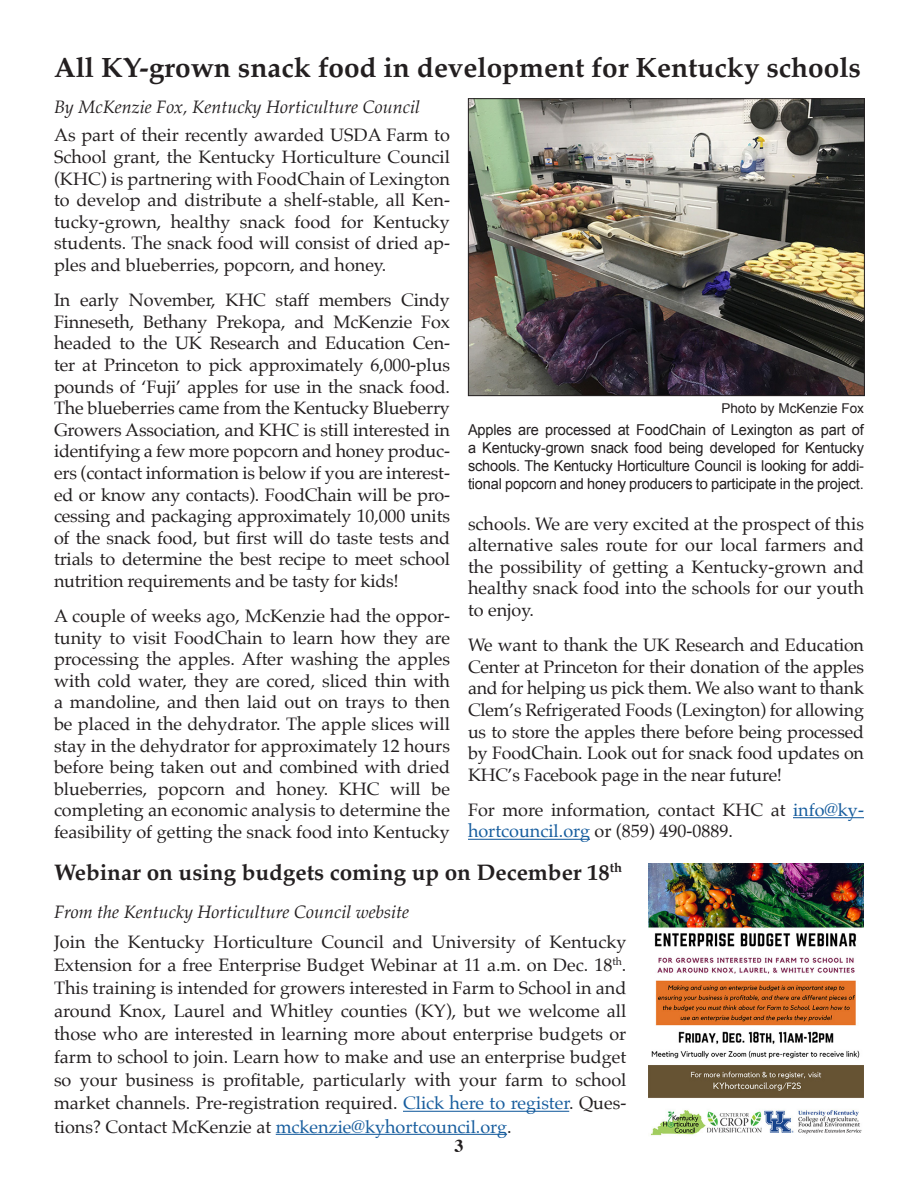
<style>
.page{position:relative;width:918px;height:1188px;background:#fff}
.page>*{position:absolute;margin:0;border:0;box-sizing:border-box;transform-origin:0 0}
.t1{font:700 27.9px "Palatino";color:#231f20}
.t2{font:700 22.5px "Palatino";color:#231f20}
.t3{font:18px/21.6px "Palatino";color:#231f20;text-align:justify}
.t4{font:italic 18px "Palatino";color:#231f20}
.t5{font:700 18px "Times";color:#231f20}
.t6{font:15px/18px "Arial";letter-spacing:-.01em;color:#231f20;text-align:justify}
.t7{font:13.5px "Arial";color:#231f20}
.s1{color:#175d9e}
</style>
<div class="page">
<hr style="left:793px;top:817px;width:71px;height:1px;background:#175d9e">
<hr style="left:468px;top:839px;width:122px;height:1px;background:#175d9e">
<img style="left:470px;top:100px;width:393px;height:294px">
<div style="left:468px;top:98px;width:397px;height:298px;border:1px solid #231f20"></div>
<hr style="left:403px;top:1111px;width:166px;height:1px;background:#175d9e">
<hr style="left:276px;top:1134px;width:231px;height:1px;background:#175d9e">
<img style="left:648px;top:863px;width:216px;height:273px">
<p class="t1" style="left:54px;top:44px;width:809px">All KY-grown snack food in development for Kentucky schools</p>
<p class="t4" style="left:54px;top:92px;width:368px">By McKenzie Fox, Kentucky Horticulture Council</p>
<p class="t3" style="left:54px;top:124px;width:398px">As part of their recently awarded USDA Farm to School grant, the Kentucky Horticulture Council (KHC) is partnering with FoodChain of Lexington to develop and distribute a shelf-stable, all Ken&shy;tucky-grown, healthy snack food for Kentucky students. The snack food will consist of dried ap&shy;ples and blueberries, popcorn, and honey.</p>
<p class="t3" style="left:54px;top:289px;width:398px">In early November, KHC staff members Cindy Finneseth, Bethany Prekopa, and McKenzie Fox headed to the UK Research and Education Cen&shy;ter at Princeton to pick approximately 6,000-plus pounds of ‘Fuji’ apples for use in the snack food.<br>The blueberries came from the Kentucky Blueberry Growers Association, and KHC is still interested in identifying a few more popcorn and honey produc&shy;ers (contact information is below if you are interest&shy;ed or know any contacts). FoodChain will be pro&shy;cessing and packaging approximately 10,000 units of the snack food, but first will do taste tests and trials to determine the best recipe to meet school nutrition requirements and be tasty for kids!</p>
<p class="t3" style="left:54px;top:605px;width:398px">A couple of weeks ago, McKenzie had the oppor&shy;tunity to visit FoodChain to learn how they are processing the apples. After washing the apples with cold water, they are cored, sliced thin with a mandoline, and then laid out on trays to then be placed in the dehydrator. The apple slices will stay in the dehydrator for approximately 12 hours before being taken out and combined with dried blueberries, popcorn and honey. KHC will be completing an economic analysis to determine the feasibility of getting the snack food into Kentucky</p>
<p class="t7" style="left:721px;top:399px;width:144px">Photo by McKenzie Fox</p>
<p class="t6" style="left:468px;top:421px;width:397px">Apples are processed at FoodChain of Lexington as part of a Kentucky-grown snack food being developed for Kentucky schools. The Kentucky Horticulture Council is looking for addi&shy;tional popcorn and honey producers to participate in the project.</p>
<p class="t3" style="left:468px;top:513px;width:398px">schools. We are very excited at the prospect of this alternative sales route for our local farmers and the possibility of getting a Kentucky-grown and healthy snack food into the schools for our youth to enjoy.</p>
<p class="t3" style="left:468px;top:634px;width:398px">We want to thank the UK Research and Education Center at Princeton for their donation of the apples and for helping us pick them. We also want to thank Clem’s Refrigerated Foods (Lexington) for allowing us to store the apples there before being processed by FoodChain. Look out for snack food updates on KHC’s Facebook page in the near future!</p>
<p class="t3" style="left:468px;top:799px;width:397px">For more information, contact KHC at <span class="s1">info@ky&shy;hortcouncil.org</span> or (859) 490-0889.</p>
<p class="t2" style="left:54px;top:853px;width:570px">Webinar on using budgets coming up on December 18<sup>th</sup></p>
<p class="t4" style="left:54px;top:897px;width:357px">From the Kentucky Horticulture Council website</p>
<p class="t3" style="left:54px;top:930px;width:574px;line-height:23.1px">Join the Kentucky Horticulture Council and University of Kentucky Extension for a free Enterprise Budget Webinar at 11 a.m. on Dec. 18<sup>th</sup>.<br>This training is intended for growers interested in Farm to School in and around Knox, Laurel and Whitley counties (KY), but we welcome all those who are interested in learning more about enterprise budgets or farm to school to join. Learn how to make and use an enterprise budget so your business is profitable, particularly with your farm to school market channels. Pre-registration required. <span class="s1">Click here to register</span>. Ques&shy;tions? Contact McKenzie at <span class="s1">mckenzie@kyhortcouncil.org</span>.</p>
<p class="t5" style="left:454px;top:1129px;width:10px">3</p>
</div>
